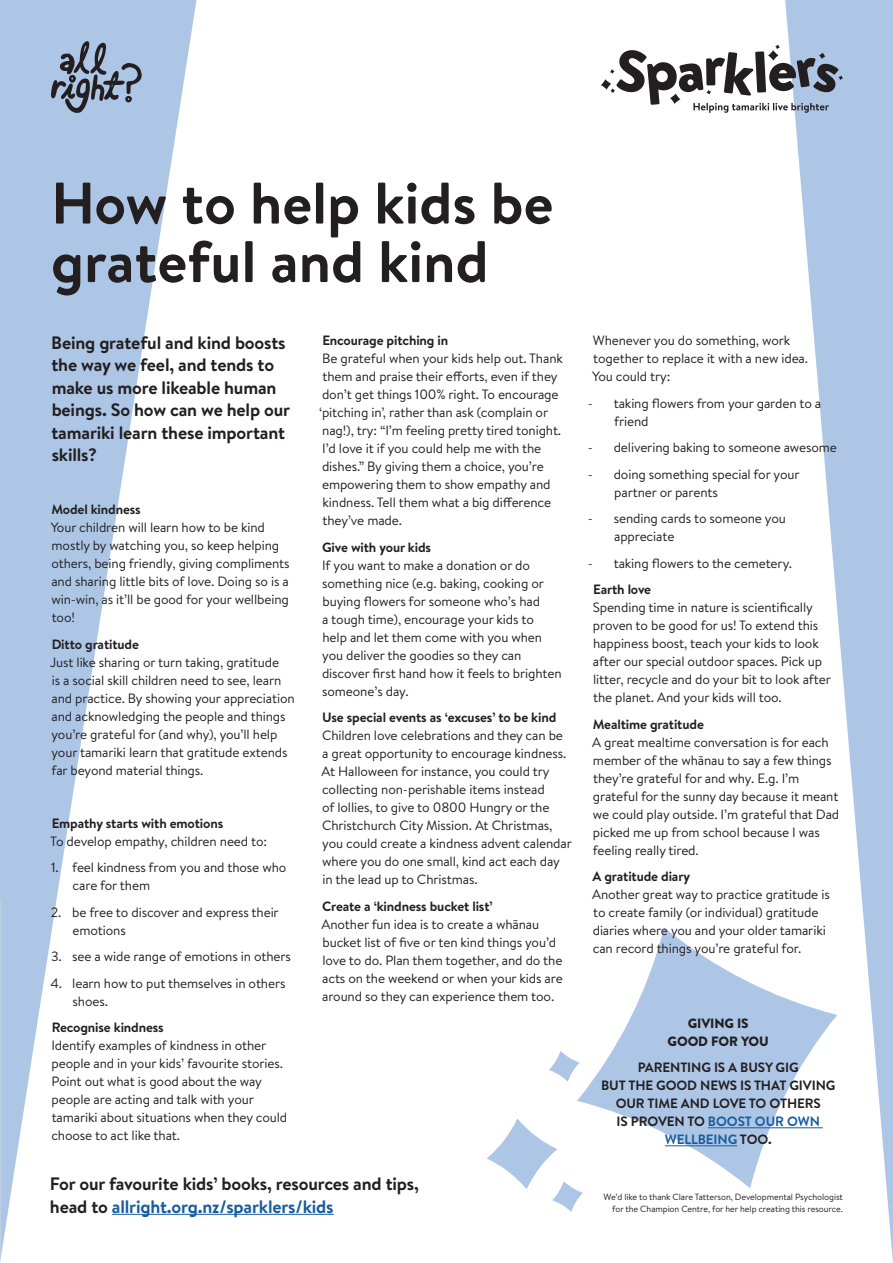
<style>
.page{position:relative;width:893px;height:1263px;background:#fff}
.page>*{position:absolute;margin:0;border:0;box-sizing:border-box;transform-origin:0 0}
.t1{font:700 58.5px/58.5px "Brandon Text";color:#231f20}
.t2{font:700 18px/22.5px "Brandon Text";letter-spacing:-.01em;color:#231f20}
.t3{font:13.5px/18px "Brandon Text";letter-spacing:-.01em;color:#231f20}
.t4{font:700 13.5px/18px "Brandon Text";letter-spacing:-.01em;color:#231f20;text-align:center}
.t5{font:900 13.5px/18px "Brandon Text";letter-spacing:-.01em;color:#231f20;text-align:center}
.t6{font:9px/12px "Brandon Text";letter-spacing:-.01em;color:#231f20;text-align:right}
.s1{color:#175d9e}
</style>
<div class="page">
<svg style="left:577px;top:927px;width:260px;height:261px;fill:#adc6e6"></svg>
<svg style="left:785px;top:0;width:108px;height:1250px"></svg>
<svg style="left:0;top:0;width:196px;height:1262px"></svg>
<hr style="left:892px;top:900px;width:1px;height:363px;background:#f3eed5">
<svg style="left:51px;top:41px;width:91px;height:72px;background:#8596ae"></svg>
<svg style="left:601px;top:79px;width:10px;height:11px"></svg>
<svg style="left:610px;top:45px;width:233px;height:68px"></svg>
<hr style="left:708px;top:1127px;width:115px;height:1px;background:#175d9e">
<hr style="left:665px;top:1145px;width:72px;height:1px;background:#175d9e">
<hr style="left:112px;top:1214px;width:222px;height:1px;background:#175d9e">
<svg style="left:487px;top:1118px;width:70px;height:71px;fill:#b0c8e7"></svg>
<svg style="left:549px;top:1051px;width:31px;height:31px"></svg>
<svg style="left:552px;top:1181px;width:31px;height:31px"></svg>
<h1 class="t1" style="left:51px;top:173px;width:504px">How to help kids be grateful and kind</h1>
<h2 class="t2" style="left:51px;top:331px;width:240px">Being grateful and kind boosts the way we feel, and tends to make us more likeable human beings. So how can we help our tamariki learn these important skills?</h2>
<p class="t4" style="left:51px;top:500px;width:91px">Model kindness</p>
<p class="t3" style="left:51px;top:518px;width:240px">Your children will learn how to be kind mostly by watching you, so keep helping others, being friendly, giving compliments and sharing little bits of love. Doing so is a win-win, as it’ll be good for your wellbeing too!</p>
<p class="t4" style="left:52px;top:635px;width:89px">Ditto gratitude</p>
<p class="t3" style="left:50px;top:652px;width:246px">Just like sharing or turn taking, gratitude<br>is a social skill children need to see, learn and practice. By showing your appreciation and acknowledging the people and things you’re grateful for (and why), you’ll help your tamariki learn that gratitude extends far beyond material things.</p>
<p class="t4" style="left:52px;top:813px;width:173px">Empathy starts with emotions</p>
<p class="t3" style="left:50px;top:831px;width:218px">To develop empathy, children need to:</p>
<p class="t3" style="left:73px;top:858px;width:215px;text-indent:-21px">1. feel kindness from you and those who care for them</p>
<p class="t3" style="left:73px;top:902px;width:208px;text-indent:-22px">2. be free to discover and express their emotions</p>
<p class="t3" style="left:51px;top:947px;width:241px">3. see a wide range of emotions in others</p>
<p class="t3" style="left:73px;top:973px;width:214px;text-indent:-22px">4. learn how to put themselves in others shoes.</p>
<p class="t4" style="left:52px;top:1018px;width:114px">Recognise kindness</p>
<p class="t3" style="left:51px;top:1036px;width:237px">Identify examples of kindness in other people and in your kids’ favourite stories.<br>Point out what is good about the way people are acting and talk with your tamariki about situations when they could choose to act like that.</p>
<p class="t4" style="left:322px;top:331px;width:127px">Encourage pitching in</p>
<p class="t3" style="left:319px;top:349px;width:246px">Be grateful when your kids help out. Thank them and praise their efforts, even if they don’t get things 100% right. To encourage ‘pitching in’, rather than ask (complain or nag!), try: “I’m feeling pretty tired tonight.<br>I’d love it if you could help me with the dishes.” By giving them a choice, you’re empowering them to show empathy and kindness. Tell them what a big difference they’ve made.</p>
<p class="t4" style="left:322px;top:538px;width:111px">Give with your kids</p>
<p class="t3" style="left:322px;top:556px;width:241px">If you want to make a donation or do something nice (e.g. baking, cooking or buying flowers for someone who’s had<br>a tough time), encourage your kids to help and let them come with you when you deliver the goodies so they can discover first hand how it feels to brighten someone’s day.</p>
<p class="t4" style="left:322px;top:708px;width:236px">Use special events as ‘excuses’ to be kind</p>
<p class="t3" style="left:322px;top:726px;width:252px">Children love celebrations and they can be a great opportunity to encourage kindness.<br>At Halloween for instance, you could try collecting non-perishable items instead<br>of lollies, to give to 0800 Hungry or the Christchurch City Mission. At Christmas, you could create a kindness advent calendar where you do one small, kind act each day in the lead up to Christmas.</p>
<p class="t4" style="left:322px;top:897px;width:172px">Create a ‘kindness bucket list’</p>
<p class="t3" style="left:322px;top:914px;width:243px">Another fun idea is to create a whānau bucket list of five or ten kind things you’d love to do. Plan them together, and do the acts on the weekend or when your kids are around so they can experience them too.</p>
<h2 class="t2" style="left:50px;top:1172px;width:370px">For our favourite kids’ books, resources and tips, head to <span class="s1">allright.org.nz/sparklers/kids</span></h2>
<p class="t3" style="left:592px;top:331px;width:217px">Whenever you do something, work together to replace it with a new idea.<br>You could try:</p>
<p class="t3" style="left:614px;top:393px;width:209px;text-indent:-26px">- taking flowers from your garden to a friend</p>
<p class="t3" style="left:588px;top:438px;width:251px">- delivering baking to someone awesome</p>
<p class="t3" style="left:614px;top:464px;width:187px;text-indent:-26px">- doing something special for your partner or parents</p>
<p class="t3" style="left:614px;top:509px;width:173px;text-indent:-26px">- sending cards to someone you appreciate</p>
<p class="t3" style="left:588px;top:553px;width:206px">- taking flowers to the cemetery.</p>
<p class="t4" style="left:593px;top:580px;width:60px">Earth love</p>
<p class="t3" style="left:593px;top:598px;width:240px">Spending time in nature is scientifically proven to be good for us! To extend this happiness boost, teach your kids to look after our special outdoor spaces. Pick up litter, recycle and do your bit to look after the planet. And your kids will too.</p>
<p class="t4" style="left:593px;top:715px;width:113px">Mealtime gratitude</p>
<p class="t3" style="left:592px;top:732px;width:249px">A great mealtime conversation is for each member of the whānau to say a few things they’re grateful for and why. E.g. I’m grateful for the sunny day because it meant we could play outside. I’m grateful that Dad picked me up from school because I was feeling really tired.</p>
<p class="t4" style="left:592px;top:867px;width:99px">A gratitude diary</p>
<p class="t3" style="left:592px;top:885px;width:239px">Another great way to practice gratitude is to create family (or individual) gratitude diaries where you and your older tamariki can record things you’re grateful for.</p>
<p class="t5" style="left:668px;top:1014px;width:103px">GIVING IS<br>GOOD FOR YOU</p>
<p class="t4" style="left:601px;top:1058px;width:236px">PARENTING IS A BUSY GIG<br>BUT THE GOOD NEWS IS THAT GIVING<br>OUR TIME AND LOVE TO OTHERS<br>IS PROVEN TO <span class="s1">BOOST OUR OWN<br>WELLBEING</span> TOO.</p>
<p class="t6" style="left:603px;top:1190px;width:241px">We’d like to thank Clare Tatterson, Developmental Psychologist for the Champion Centre, for her help creating this resource.</p>
</div>
